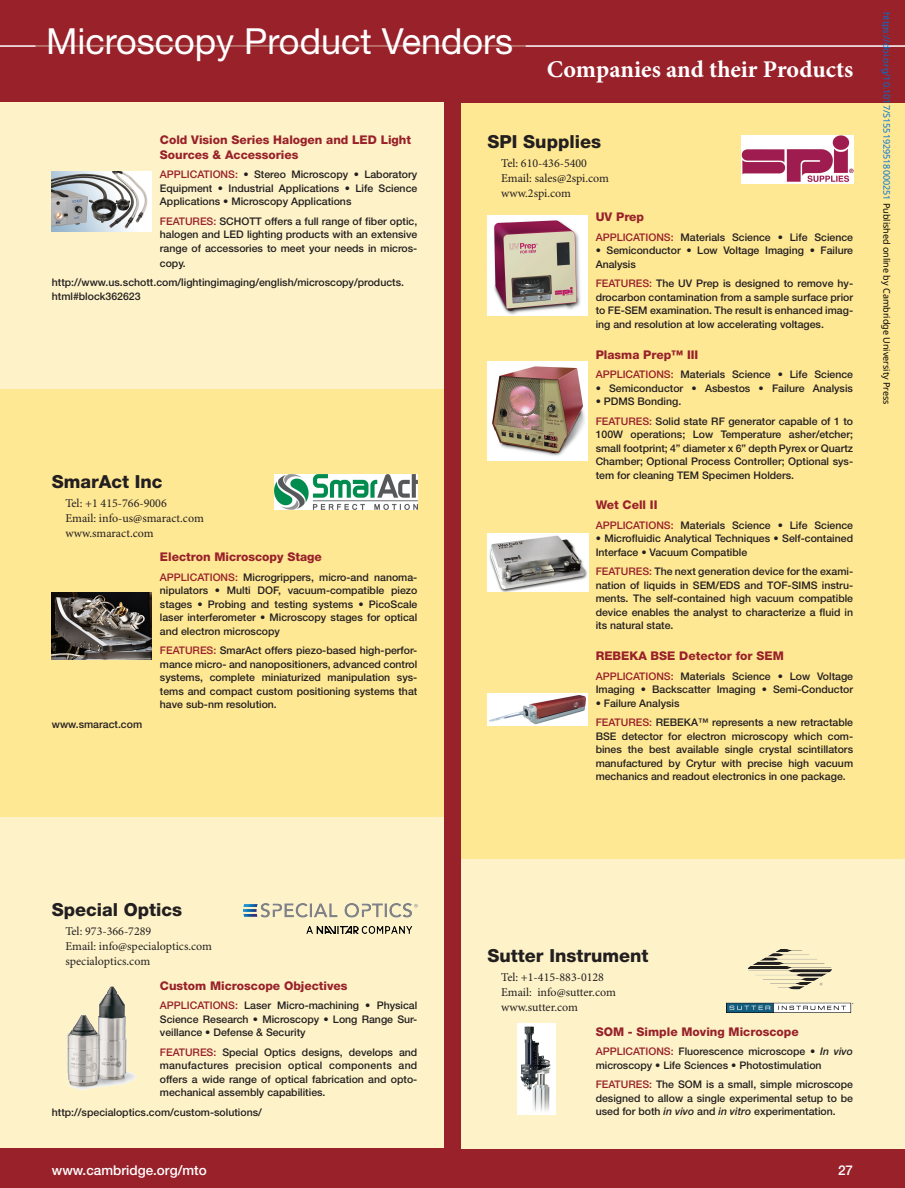
<style>
.page{position:relative;width:905px;height:1188px;background:#fff}
.page>*{position:absolute;margin:0;border:0;box-sizing:border-box;transform-origin:0 0}
.t1{font:36px "Helvetica Neue LT Std";color:#fff}
.t2{font:700 24px "Minion Pro";color:#fff}
.t3{font:800 18px "Helvetica Neue LT Std";color:#231f20}
.t4{font:500 13.5px "Helvetica Neue LT Std";color:#fff}
.t5{font:12px/15px "Minion Pro";color:#231f20}
.t6{font:800 12px/15px "Helvetica Neue LT Std";color:#98212a}
.t7{font:500 10.5px/13.5px "Helvetica Neue LT Std";color:#231f20;text-align:justify}
.t8{font:9px "Noto Sans";color:#0172cf}
.s1{color:#98212a}
.s2{color:#000}
.s3{font-style:italic}
</style>
<div class="page">
<div style="left:0;top:0;width:904px;height:1188px;background:#ffe894"></div>
<div style="left:0;top:1148px;width:904px;height:40px;background:#98212a"></div>
<div style="left:0;top:0;width:904px;height:103px;background:#98212a"></div>
<hr style="left:0;top:45px;width:904px;height:2px;background:#fff">
<hr style="left:35px;top:45px;width:490px;height:2px;background:#a74b43">
<div style="left:0;top:103px;width:444px;height:286px;background:#fef3c8"></div>
<div style="left:0;top:818px;width:444px;height:330px;background:#fef3c8"></div>
<div style="left:460px;top:859px;width:444px;height:289px;background:#fef3c8"></div>
<img style="left:67px;top:987px;width:69px;height:103px">
<img style="left:487px;top:215px;width:100px;height:101px">
<img style="left:487px;top:361px;width:101px;height:99px">
<img style="left:487px;top:534px;width:101px;height:57px">
<img style="left:741px;top:135px;width:112px;height:49px">
<img style="left:726px;top:949px;width:127px;height:64px">
<div style="left:444px;top:89px;width:16px;height:1068px;background:#98212a"></div>
<img style="left:52px;top:172px;width:100px;height:60px">
<img style="left:275px;top:474px;width:142px;height:36px">
<img style="left:52px;top:593px;width:100px;height:66px">
<img style="left:244px;top:903px;width:173px;height:31px">
<img style="left:487px;top:694px;width:100px;height:32px">
<img style="left:518px;top:1023px;width:37px;height:92px">
<h1 class="t1" style="left:46px;top:20px;width:468px">Microscopy Product Vendors</h1>
<h2 class="t2" style="left:547px;top:52px;width:308px">Companies and their Products</h2>
<p class="t6" style="left:160px;top:132px;width:253px">Cold Vision Series Halogen and LED Light<br>Sources &amp; Accessories</p>
<p class="t7" style="left:160px;top:167px;width:259px"><span class="s1">APPLICATIONS:</span> • Stereo Microscopy • Laboratory Equipment • Industrial Applications • Life Science Applications • Microscopy Applications</p>
<p class="t7" style="left:160px;top:214px;width:259px"><span class="s1">FEATURES:</span> SCHOTT offers a full range of fiber optic, halogen and LED lighting products with an extensive range of accessories to meet your needs in micros-</p>
<p class="t7" style="left:52px;top:253px;width:354px;line-height:19.5px;text-indent:108px">copy. http://www.us.schott.com/lightingimaging/english/microscopy/products.</p>
<p class="t7" style="left:52px;top:289px;width:90px">html#block362623</p>
<h3 class="t3" style="left:52px;top:471px;width:112px">SmarAct Inc</h3>
<p class="t5" style="left:65px;top:496px;width:140px">Tel: +1 415-766-9006<br>Email: info-us@smaract.com www.smaract.com</p>
<p class="t6" style="left:160px;top:550px;width:163px">Electron Microscopy Stage</p>
<p class="t7" style="left:160px;top:570px;width:259px"><span class="s1">APPLICATIONS:</span> Microgrippers, micro-and nanoma&shy;nipulators • Multi DOF, vacuum-compatible piezo stages • Probing and testing systems • PicoScale laser interferometer • Microscopy stages for optical and electron microscopy</p>
<p class="t7" style="left:160px;top:644px;width:259px"><span class="s1">FEATURES:</span> SmarAct offers piezo-based high-perfor&shy;mance micro- and nanopositioners, advanced control systems, complete miniaturized manipulation sys&shy;tems and compact custom positioning systems that have sub-nm resolution.</p>
<p class="t7" style="left:52px;top:717px;width:92px">www.smaract.com</p>
<h3 class="t3" style="left:487px;top:131px;width:115px">SPI Supplies</h3>
<p class="t5" style="left:501px;top:156px;width:109px">Tel: 610-436-5400<br>Email: sales@2spi.com www.2spi.com</p>
<p class="t6" style="left:595px;top:210px;width:50px">UV Prep</p>
<p class="t7" style="left:595px;top:230px;width:259px"><span class="s1">APPLICATIONS:</span> Materials Science • Life Science</p>
<p class="t7" style="left:595px;top:244px;width:259px">• Semiconductor • Low Voltage Imaging • Failure<br>Analysis</p>
<p class="t7" style="left:595px;top:277px;width:259px"><span class="s1">FEATURES:</span> The UV Prep is designed to remove hy&shy;drocarbon contamination from a sample surface prior to FE-SEM examination. The result is enhanced imag&shy;ing and resolution at low accelerating voltages.</p>
<p class="t6" style="left:595px;top:347px;width:104px">Plasma Prep™ III</p>
<p class="t7" style="left:595px;top:368px;width:259px"><span class="s1">APPLICATIONS:</span> Materials Science • Life Science</p>
<p class="t7" style="left:595px;top:381px;width:259px">• Semiconductor • Asbestos • Failure Analysis</p>
<p class="t7" style="left:595px;top:392px;width:259px;line-height:19.5px">• PDMS Bonding.<br><span class="s1">FEATURES:</span> Solid state RF generator capable of 1 to</p>
<p class="t7" style="left:595px;top:428px;width:259px">100W operations; Low Temperature asher/etcher; small footprint; 4” diameter x 6” depth Pyrex or Quartz Chamber; Optional Process Controller; Optional sys&shy;tem for cleaning TEM Specimen Holders.</p>
<p class="t6" style="left:595px;top:498px;width:63px">Wet Cell II</p>
<p class="t7" style="left:595px;top:518px;width:259px"><span class="s1">APPLICATIONS:</span> Materials Science • Life Science</p>
<p class="t7" style="left:595px;top:532px;width:259px">• Microfluidic Analytical Techniques • Self-contained<br>Interface • Vacuum Compatible</p>
<p class="t7" style="left:595px;top:565px;width:259px"><span class="s1">FEATURES:</span> The next generation device for the exami&shy;nation of liquids in SEM/EDS and TOF-SIMS instru&shy;ments. The self-contained high vacuum compatible device enables the analyst to characterize a fluid in its natural state.</p>
<p class="t6" style="left:595px;top:648px;width:190px">REBEKA BSE Detector for SEM</p>
<p class="t7" style="left:595px;top:669px;width:259px"><span class="s1">APPLICATIONS:</span> Materials Science • Low Voltage<br>Imaging • Backscatter Imaging • Semi-Conductor</p>
<p class="t7" style="left:595px;top:693px;width:259px;line-height:19.5px">• Failure Analysis<br><span class="s1">FEATURES:</span> REBEKA™ represents a new retractable</p>
<p class="t7" style="left:595px;top:729px;width:259px">BSE detector for electron microscopy which com&shy;bines the best available single crystal scintillators manufactured by Crytur with precise high vacuum mechanics and readout electronics in one package.</p>
<p class="t8" style="left:893px;top:12px;width:394px;rotate:90deg">https://doi.org/10.1017/S1551929518000251 <span class="s2">Published online by Cambridge University Press</span></p>
<h3 class="t3" style="left:52px;top:899px;width:132px">Special Optics</h3>
<p class="t5" style="left:65px;top:924px;width:148px">Tel: 973-366-7289<br>Email: info@specialoptics.com specialoptics.com</p>
<p class="t6" style="left:160px;top:978px;width:189px">Custom Microscope Objectives</p>
<p class="t7" style="left:160px;top:999px;width:259px"><span class="s1">APPLICATIONS:</span> Laser Micro-machining • Physical Science Research • Microscopy • Long Range Sur&shy;veillance • Defense &amp; Security</p>
<p class="t7" style="left:160px;top:1045px;width:259px"><span class="s1">FEATURES:</span> Special Optics designs, develops and manufactures precision optical components and offers a wide range of optical fabrication and opto&shy;mechanical assembly capabilities.</p>
<p class="t7" style="left:52px;top:1105px;width:211px">http://specialoptics.com/custom-solutions/</p>
<h3 class="t3" style="left:487px;top:945px;width:162px">Sutter Instrument</h3>
<p class="t5" style="left:501px;top:970px;width:116px">Tel: +1-415-883-0128<br>Email: info@sutter.com www.sutter.com</p>
<p class="t6" style="left:595px;top:1024px;width:204px">SOM - Simple Moving Microscope</p>
<p class="t7" style="left:595px;top:1045px;width:259px"><span class="s1">APPLICATIONS:</span> Fluorescence microscope • <span class="s3">In vivo </span>microscopy • Life Sciences • Photostimulation</p>
<p class="t7" style="left:595px;top:1078px;width:259px"><span class="s1">FEATURES:</span> The SOM is a small, simple microscope designed to allow a single experimental setup to be used for both <span class="s3">in vivo</span> and <span class="s3">in vitro</span> experimentation.</p>
<p class="t4" style="left:52px;top:1162px;width:156px">www.cambridge.org/mto</p>
<p class="t4" style="left:838px;top:1162px;width:17px">27</p>
</div>
